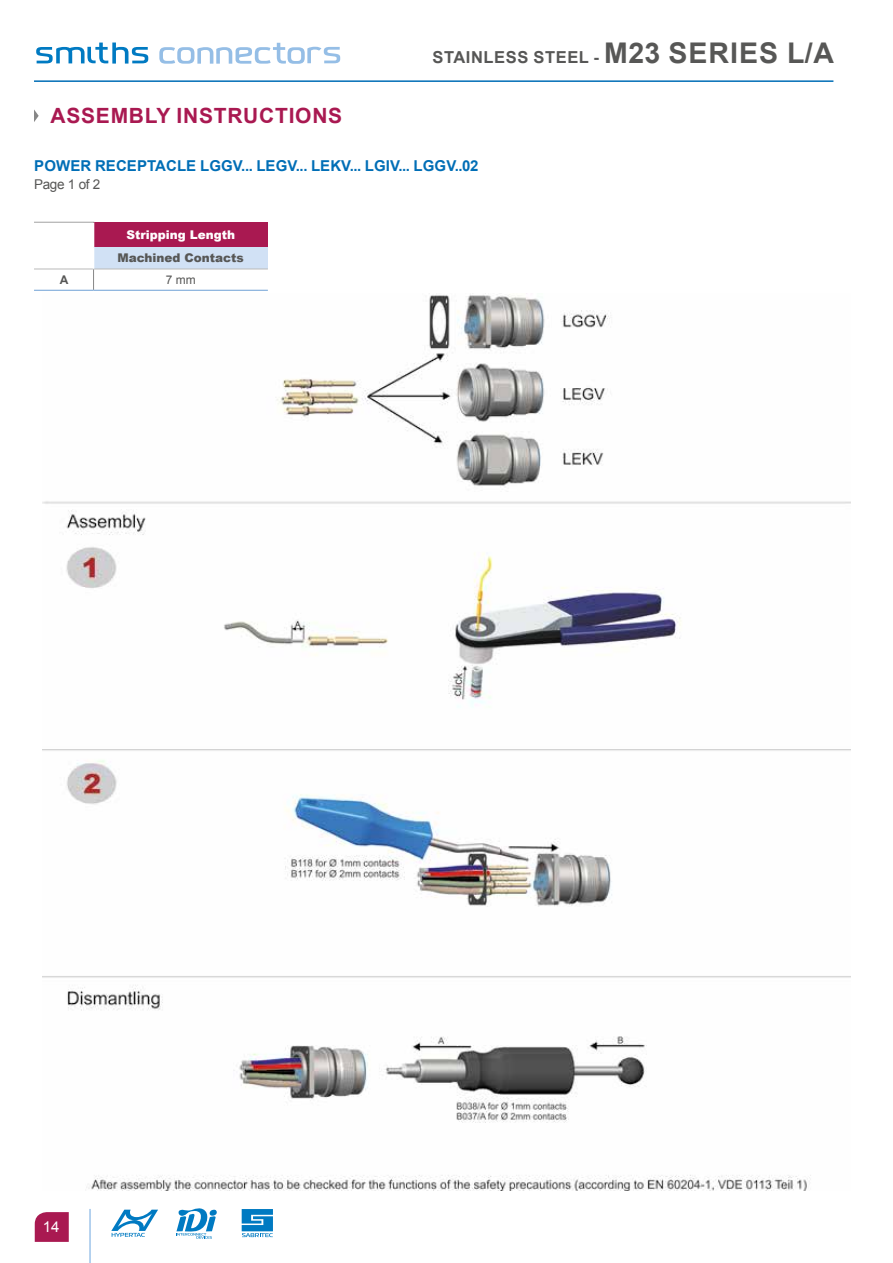
<style>
.page{position:relative;width:893px;height:1263px;background:#fff}
.page>*{position:absolute;margin:0;border:0;box-sizing:border-box;transform-origin:0 0}
.t1{font:700 21px "Arial";letter-spacing:.035em;color:#a91951}
.t2{font:700 16.5px "Arial";letter-spacing:.035em;color:#575756}
.t3{font:700 15px "Arial";letter-spacing:.005em;color:#006eb6}
.t4{font:15px "Arial";color:#fff}
.t5{font:13.5px "Arial";letter-spacing:-.02em;color:#575756}
.t6{font:900 12px "Arial";color:#575756}
.t7{font:900 12px "Arial";color:#fff}
.t8{font:12px "Arial";color:#575756}
.t9{font:700 12px "Arial";color:#575756}
.s1{font-size:28.5px}
</style>
<div class="page">
<hr style="left:34px;top:80px;width:799px;height:2px;background:#006eb6">
<svg style="left:159px;top:43px;width:181px;height:21px"></svg>
<svg style="left:36px;top:43px;width:112px;height:21px"></svg>
<svg style="left:176px;top:1208px;width:41px;height:30px"></svg>
<svg style="left:242px;top:1209px;width:31px;height:28px"></svg>
<svg style="left:111px;top:1209px;width:47px;height:28px"></svg>
<hr style="left:89px;top:1209px;width:2px;height:54px;background:#9ec4ea">
<svg style="left:35px;top:1212px;width:34px;height:30px"></svg>
<img style="left:42px;top:295px;width:809px;height:896px">
<svg style="left:34px;top:109px;width:5px;height:13px"></svg>
<div style="left:94px;top:222px;width:174px;height:26px;background:#a91951"></div>
<div style="left:94px;top:248px;width:174px;height:21px;background:#d1e1f5"></div>
<hr style="left:34px;top:269px;width:60px;height:1px;background:#bababa">
<hr style="left:94px;top:269px;width:174px;height:1px;background:#bababa">
<svg style="left:93px;top:268px;width:1px;height:22px"></svg>
<hr style="left:34px;top:222px;width:60px;height:1px;background:#a1a1a1">
<hr style="left:34px;top:290px;width:60px;height:1px;background:#6ea1d5">
<hr style="left:94px;top:290px;width:174px;height:1px;background:#6ea1d5">
<p class="t2" style="left:432px;top:46px;width:403px">STAINLESS STEEL - <span class="s1">M23 SERIES L/A</span></p>
<h1 class="t1" style="left:51px;top:101px;width:293px">ASSEMBLY INSTRUCTIONS</h1>
<p class="t3" style="left:34px;top:155px;width:446px">POWER RECEPTACLE LGGV... LEGV... LEKV... LGIV... LGGV..02</p>
<p class="t5" style="left:34px;top:175px;width:68px">Page 1 of 2</p>
<p class="t7" style="left:126px;top:226px;width:110px">Stripping Length</p>
<p class="t6" style="left:117px;top:249px;width:128px">Machined Contacts</p>
<p class="t9" style="left:60px;top:271px;width:10px">A</p>
<p class="t8" style="left:166px;top:271px;width:31px">7 mm</p>
<p class="t4" style="left:43px;top:1217px;width:18px">14</p>
</div>
